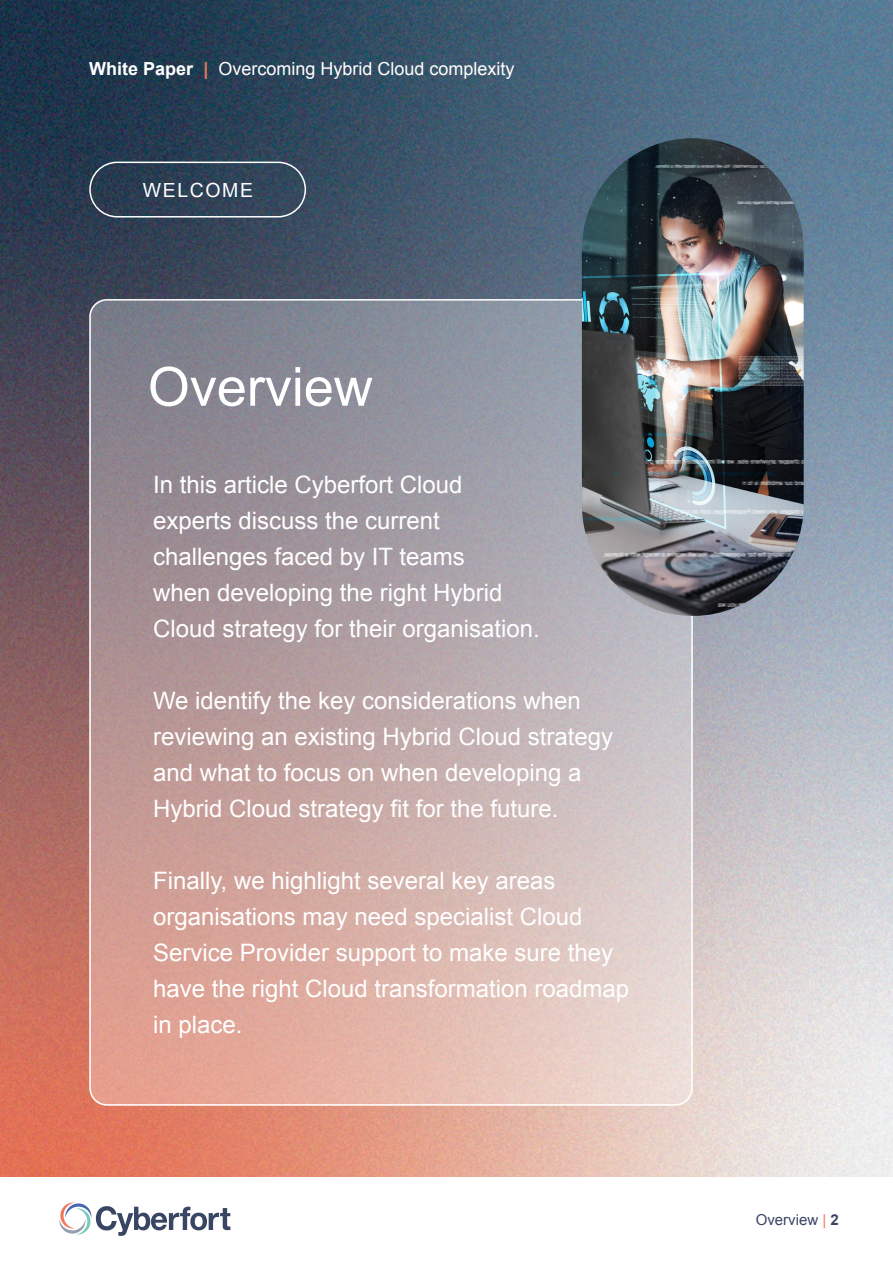
<style>
.page{position:relative;width:893px;height:1263px;background:#fff}
.page>*{position:absolute;margin:0;border:0;box-sizing:border-box;transform-origin:0 0}
.t1{font:54px "Arial";color:#fff}
.t2{font:24px/36px "Arial";color:#fff}
.t3{font:19.5px "Arial";letter-spacing:.08em;color:#fff}
.t4{font:18px "Arial";color:#fff}
.t5{font:15px "Arial";color:#384563}
.s1{font-weight:700}
.s2{font-weight:700;color:#f47658}
.s3{color:#f47658}
</style>
<div class="page">
<img style="left:0;top:0;width:892px;height:1177px">
<svg style="left:59px;top:1202px;width:171px;height:34px"></svg>
<svg style="left:89px;top:299px;width:604px;height:807px;background:#bca6a7"></svg>
<img style="left:582px;top:138px;width:222px;height:478px;border-radius:111px">
<div style="left:89px;top:162px;width:217px;height:55px;border:2px solid #fff;border-radius:27px"></div>
<p class="t4" style="left:89px;top:56px;width:427px"><span class="s1">White Paper</span> <span class="s2">|</span> Overcoming Hybrid Cloud complexity</p>
<p class="t3" style="left:143px;top:177px;width:112px">WELCOME</p>
<h1 class="t1" style="left:148px;top:351px;width:227px">Overview</h1>
<p class="t2" style="left:153px;top:466px;width:388px">In this article Cyberfort Cloud experts discuss the current challenges faced by IT teams<br>when developing the right Hybrid<br>Cloud strategy for their organisation.</p>
<p class="t2" style="left:153px;top:682px;width:462px">We identify the key considerations when reviewing an existing Hybrid Cloud strategy and what to focus on when developing a Hybrid Cloud strategy fit for the future.</p>
<p class="t2" style="left:153px;top:862px;width:478px">Finally, we highlight several key areas organisations may need specialist Cloud Service Provider support to make sure they have the right Cloud transformation roadmap in place.</p>
<p class="t5" style="left:756px;top:1210px;width:85px">Overview <span class="s3">|</span> <span class="s1">2</span></p>
</div>
